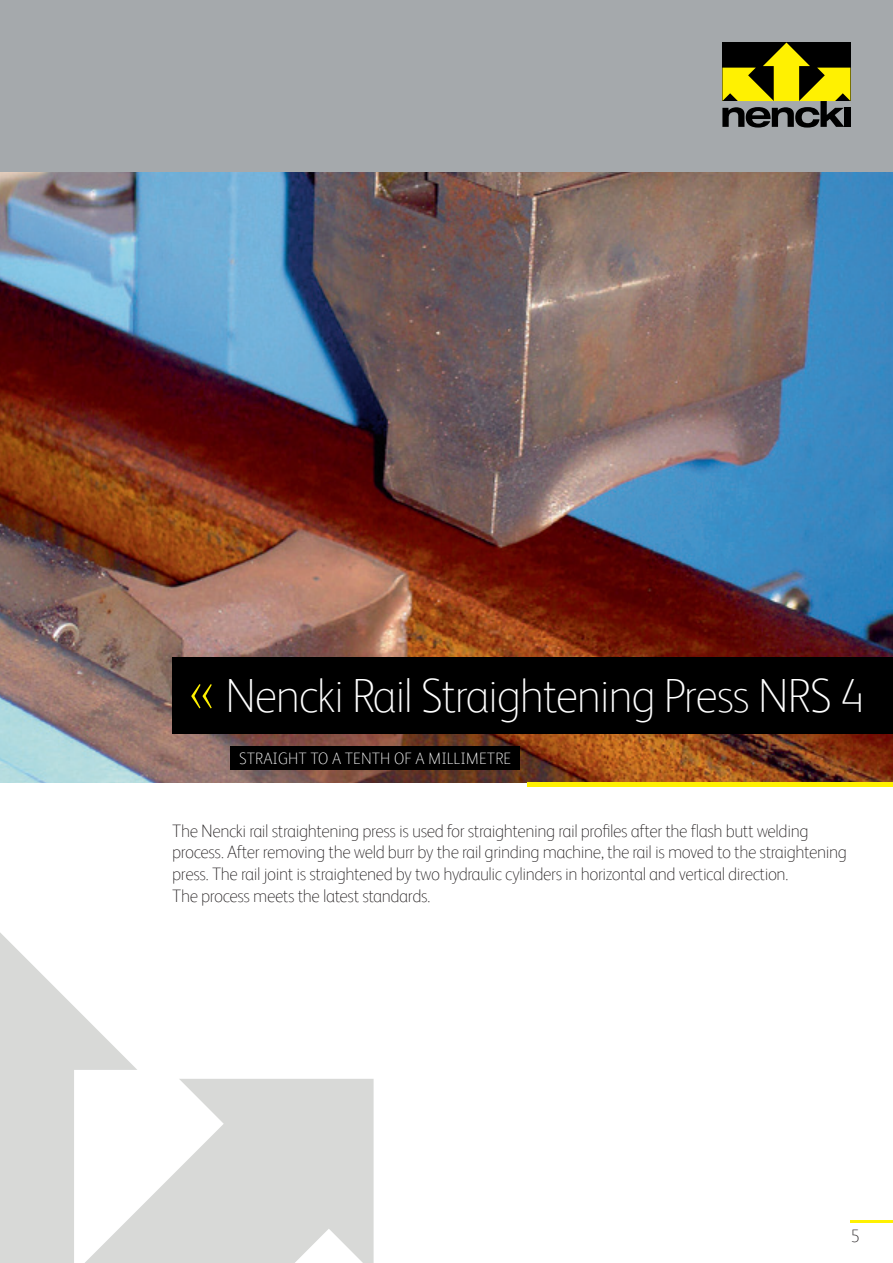
<style>
.page{position:relative;width:893px;height:1263px;background:#fff}
.page>*{position:absolute;margin:0;border:0;box-sizing:border-box;transform-origin:0 0}
.t1{font:100 48px "FS Albert";letter-spacing:-.03em;color:#fff}
.t2{font:100 18px/21.6px "FS Albert";letter-spacing:-.025em;color:#231f20}
.t3{font:100 16.5px "FS Albert";color:#fff}
.s1{font-size:72px;color:#fff101}
</style>
<div class="page">
<svg style="left:0;top:932px;width:137px;height:331px;fill:#d8d9d7"></svg>
<svg style="left:63px;top:1079px;width:311px;height:184px;fill:#d8d9d7"></svg>
<div style="left:0;top:0;width:893px;height:519px;background:#a5a9ac"></div>
<img style="left:0;top:172px;width:893px;height:610px">
<div style="left:172px;top:657px;width:721px;height:76px;background:#000"></div>
<div style="left:231px;top:746px;width:289px;height:24px;background:#000"></div>
<div style="left:527px;top:782px;width:366px;height:5px;background:#fff101"></div>
<hr style="left:850px;top:1220px;width:43px;height:3px;background:#fff101">
<svg style="left:722px;top:43px;width:128px;height:85px;background:#75701d"></svg>
<div style="left:844px;top:108px;width:6px;height:19px;background:#000"></div>
<h1 class="t1" style="left:185px;top:669px;width:681px"><span class="s1">«</span> Nencki Rail Straightening Press NRS 4</h1>
<p class="t3" style="left:239px;top:749px;width:274px">STRAIGHT TO A TENTH OF A MILLIMETRE</p>
<p class="t2" style="left:172px;top:820px;width:676px">The Nencki rail straightening press is used for straightening rail profiles after the flash butt welding process. After removing the weld burr by the rail grinding machine, the rail is moved to the straightening press. The rail joint is straightened by two hydraulic cylinders in horizontal and vertical direction.<br>The process meets the latest standards.</p>
<p class="t2" style="left:850px;top:1225px;width:11px">5</p>
</div>
